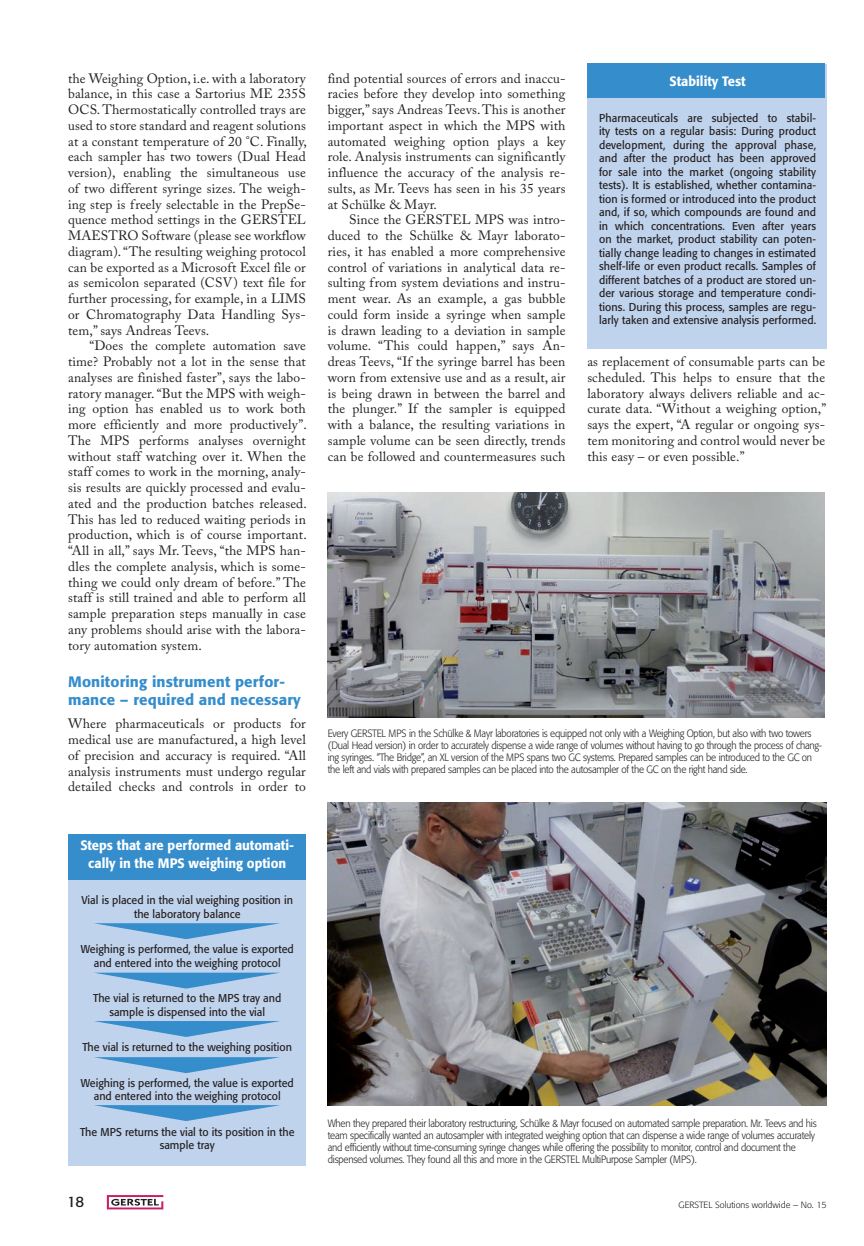
<style>
.page{position:relative;width:864px;height:1246px;background:#fff}
.page>*{position:absolute;margin:0;border:0;box-sizing:border-box;transform-origin:0 0}
.t1{font:500 15px/18px "Formata";letter-spacing:.01em;color:#358dcc}
.t2{font:15px "Formata";color:#231f20}
.t3{font:13.5px/15.8px "Adobe Caslon Pro";letter-spacing:.01em;color:#231f20;text-align:justify}
.t4{font:500 13.5px/18px "Formata";color:#fff;text-align:center;scale:.95 1}
.t5{font:11.25px/13.5px "Formata";color:#231f20;text-align:center;scale:.95 1}
.t6{font:300 10.5px/12px "Formata";letter-spacing:-.02em;color:#231f20;scale:.92 1}
.t7{font:300 9px "Formata";color:#231f20}
</style>
<div class="page">
<div style="left:586px;top:64px;width:239px;height:285px;background:#c0d3ec"></div>
<div style="left:587px;top:64px;width:237px;height:34px;background:#358dcc"></div>
<div style="left:68px;top:834px;width:238px;height:331px;background:#c0d3ec"></div>
<img style="left:328px;top:802px;width:497px;height:303px">
<svg style="left:94px;top:923px;width:186px;height:16px"></svg>
<svg style="left:96px;top:973px;width:182px;height:15px"></svg>
<svg style="left:94px;top:1021px;width:186px;height:16px"></svg>
<svg style="left:94px;top:1057px;width:186px;height:16px"></svg>
<svg style="left:94px;top:1105px;width:186px;height:16px"></svg>
<img style="left:327px;top:492px;width:497px;height:226px">
<div style="left:68px;top:834px;width:238px;height:45px;background:#358dcc"></div>
<svg style="left:107px;top:1195px;width:56px;height:14px"></svg>
<p class="t3" style="left:68px;top:70px;width:240px">the Weighing Option, i.e. with a laboratory balance, in this case a Sartorius ME 235S OCS. Thermostatically controlled trays are used to store standard and reagent solutions at a constant temperature of 20 °C. Finally, each sampler has two towers (Dual Head version), enabling the simultaneous use of two different syringe sizes. The weigh&shy;ing step is freely selectable in the PrepSe&shy;quence method settings in the GERSTEL MAESTRO Software (please see workflow diagram). “The resulting weighing protocol can be exported as a Microsoft Excel file or as semicolon separated (CSV) text file for further processing, for example, in a LIMS or Chromatography Data Handling Sys&shy;tem,” says Andreas Teevs.</p>
<p class="t3" style="left:68px;top:338px;width:240px;text-indent:21px">“Does the complete automation save time? Probably not a lot in the sense that analyses are finished faster”, says the labo&shy;ratory manager. “But the MPS with weigh&shy;ing option has enabled us to work both more efficiently and more productively”.<br>The MPS performs analyses overnight without staff watching over it. When the staff comes to work in the morning, analy&shy;sis results are quickly processed and evalu&shy;ated and the production batches released.<br>This has led to reduced waiting periods in production, which is of course important. “All in all,” says Mr. Teevs, “the MPS han&shy;dles the complete analysis, which is some&shy;thing we could only dream of before.” The staff is still trained and able to perform all sample preparation steps manually in case any problems should arise with the labora&shy;tory automation system.</p>
<p class="t1" style="left:68px;top:673px;width:234px">Monitoring instrument perfor&shy;mance – required and necessary</p>
<p class="t3" style="left:68px;top:716px;width:239px">Where pharmaceuticals or products for medical use are manufactured, a high level of precision and accuracy is required. “All analysis instruments must undergo regular detailed checks and controls in order to</p>
<p class="t4" style="left:80px;top:837px;width:226px">Steps that are performed automati&shy;cally in the MPS weighing option</p>
<p class="t5" style="left:82px;top:893px;width:224px">Vial is placed in the vial weighing position in the laboratory balance</p>
<p class="t5" style="left:81px;top:942px;width:226px">Weighing is performed, the value is exported and entered into the weighing protocol</p>
<p class="t5" style="left:93px;top:991px;width:199px">The vial is returned to the MPS tray and sample is dispensed into the vial</p>
<p class="t5" style="left:82px;top:1040px;width:222px">The vial is returned to the weighing position</p>
<p class="t5" style="left:81px;top:1076px;width:226px">Weighing is performed, the value is exported and entered into the weighing protocol</p>
<p class="t5" style="left:80px;top:1125px;width:227px">The MPS returns the vial to its position in the sample tray</p>
<p class="t3" style="left:327px;top:70px;width:239px">find potential sources of errors and inaccu&shy;racies before they develop into something bigger,” says Andreas Teevs. This is another important aspect in which the MPS with automated weighing option plays a key role. Analysis instruments can significantly influence the accuracy of the analysis re&shy;sults, as Mr. Teevs has seen in his 35 years at Schülke &amp; Mayr.</p>
<p class="t3" style="left:327px;top:212px;width:239px;text-indent:21px">Since the GERSTEL MPS was intro&shy;duced to the Schülke &amp; Mayr laborato&shy;ries, it has enabled a more comprehensive control of variations in analytical data re&shy;sulting from system deviations and instru&shy;ment wear. As an example, a gas bubble could form inside a syringe when sample is drawn leading to a deviation in sample volume. “This could happen,” says An&shy;dreas Teevs, “If the syringe barrel has been worn from extensive use and as a result, air is being drawn in between the barrel and the plunger.” If the sampler is equipped with a balance, the resulting variations in sample volume can be seen directly, trends can be followed and countermeasures such</p>
<p class="t4" style="left:669px;top:72px;width:82px">Stability Test</p>
<p class="t5" style="left:598px;top:111px;width:230px;text-align:justify">Pharmaceuticals are subjected to stabil&shy;ity tests on a regular basis: During product development, during the approval phase, and after the product has been approved for sale into the market (ongoing stability tests). It is established, whether contamina&shy;tion is formed or introduced into the product and, if so, which compounds are found and in which concentrations. Even after years on the market, product stability can poten&shy;tially change leading to changes in estimated shelf-life or even product recalls. Samples of different batches of a product are stored un&shy;der various storage and temperature condi&shy;tions. During this process, samples are regu&shy;larly taken and extensive analysis performed.</p>
<p class="t3" style="left:587px;top:354px;width:240px">as replacement of consumable parts can be scheduled. This helps to ensure that the laboratory always delivers reliable and ac&shy;curate data. “Without a weighing option,” says the expert, “A regular or ongoing sys&shy;tem monitoring and control would never be this easy – or even possible.”</p>
<p class="t6" style="left:327px;top:728px;width:538px">Every GERSTEL MPS in the Schülke &amp; Mayr laboratories is equipped not only with a Weighing Option, but also with two towers (Dual Head version) in order to accurately dispense a wide range of volumes without having to go through the process of chang&shy;ing syringes. “The Bridge”, an XL version of the MPS spans two GC systems. Prepared samples can be introduced to the GC on the left and vials with prepared samples can be placed into the autosampler of the GC on the right hand side.</p>
<p class="t6" style="left:328px;top:1118px;width:532px">When they prepared their laboratory restructuring, Schülke &amp; Mayr focused on automated sample preparation. Mr. Teevs and his team specifically wanted an autosampler with integrated weighing option that can dispense a wide range of volumes accurately and efficiently without time-consuming syringe changes while offering the possibility to monitor, control and document the dispensed volumes. They found all this and more in the GERSTEL MultiPurpose Sampler (MPS).</p>
<p class="t2" style="left:67px;top:1193px;width:18px">18</p>
<p class="t7" style="left:678px;top:1199px;width:149px">GERSTEL Solutions worldwide – No. 15</p>
</div>
